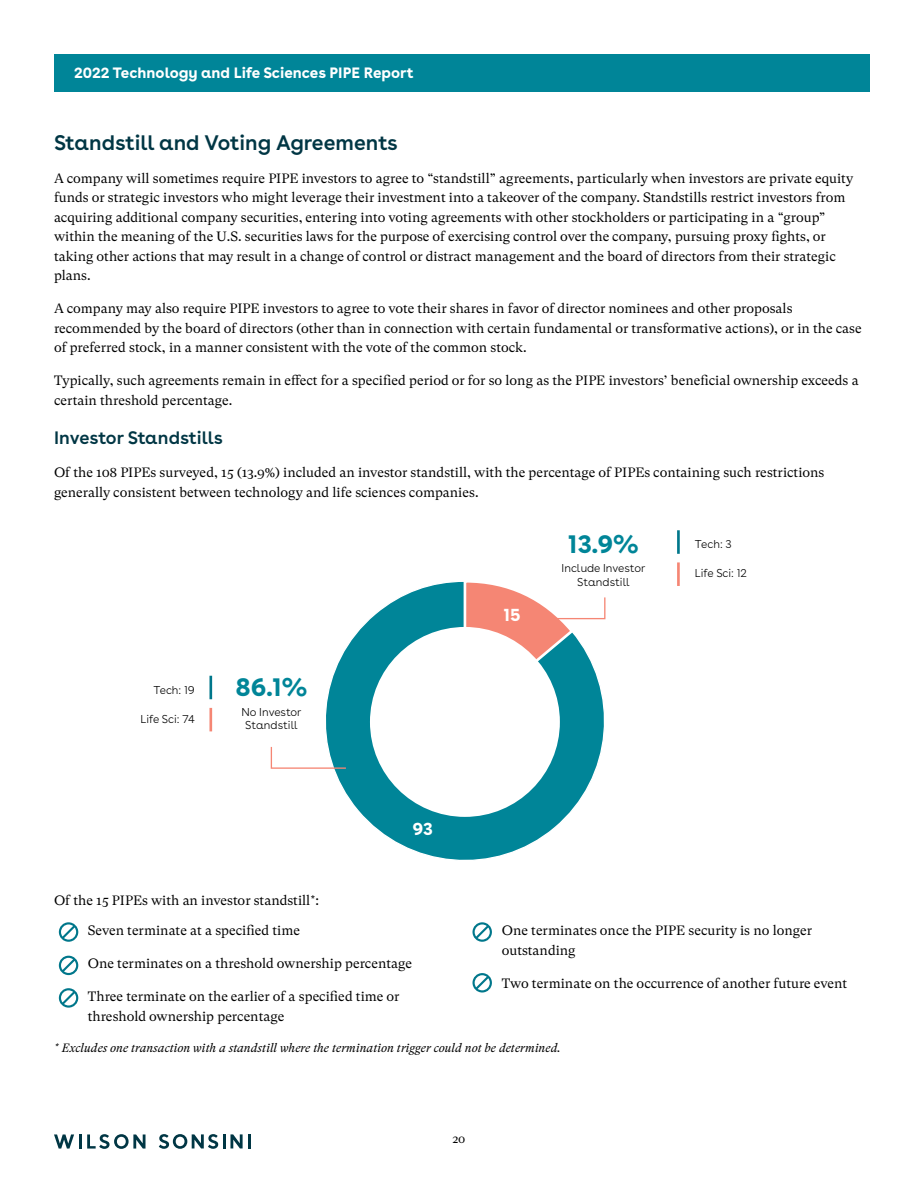
<style>
.page{position:relative;width:918px;height:1188px;background:#fff}
.page>*{position:absolute;margin:0;border:0;box-sizing:border-box;transform-origin:0 0}
.t1{font:700 25.5px "Buenos Aires";color:#008598}
.t2{font:600 21px "Buenos Aires";color:#003644}
.t3{font:600 18px "Buenos Aires";color:#003644}
.t4{font:700 17.55px "Buenos Aires";color:#fff}
.t5{font:700 15px "Buenos Aires";color:#fff}
.t6{font:13.5px/19.5px "GT Super Text";color:#000}
.t7{font:italic 12px "GT Super Text";color:#000}
.t8{font:12px "GT Super Text";color:#000}
.t9{font:300 11.4px/13.6px "Buenos Aires";color:#000;text-align:center}
</style>
<div class="page">
<div style="left:54px;top:54px;width:815px;height:37px;background:#008598"></div>
<svg style="left:54px;top:1134px;width:20px;height:15px"></svg>
<hr style="left:79px;top:1134px;width:3px;height:15px;background:#003644">
<svg style="left:87px;top:1134px;width:59px;height:15px"></svg>
<svg style="left:159px;top:1134px;width:91px;height:15px"></svg>
<svg style="left:59px;top:922px;width:19px;height:20px"></svg>
<svg style="left:472px;top:922px;width:20px;height:20px"></svg>
<svg style="left:59px;top:956px;width:19px;height:19px"></svg>
<svg style="left:472px;top:973px;width:20px;height:20px"></svg>
<svg style="left:59px;top:988px;width:19px;height:20px"></svg>
<svg style="left:334px;top:582px;width:262px;height:278px"></svg>
<svg style="left:461px;top:582px;width:115px;height:14px"></svg>
<div style="left:370px;top:627px;width:190px;height:190px;background:#fff;border-radius:50%"></div>
<svg style="left:270px;top:596px;width:336px;height:173px"></svg>
<hr style="left:209px;top:676px;width:3px;height:23px;background:#00778b">
<hr style="left:209px;top:708px;width:3px;height:23px;background:#f58674">
<hr style="left:677px;top:530px;width:3px;height:24px;background:#00778b">
<hr style="left:677px;top:562px;width:3px;height:24px;background:#f58674">
<p class="t5" style="left:74px;top:60px;width:341px">2022 Technology and Life Sciences PIPE Report</p>
<h2 class="t2" style="left:54px;top:125px;width:345px">Standstill and Voting Agreements</h2>
<p class="t6" style="left:54px;top:168px;width:801px">A company will sometimes require PIPE investors to agree to “standstill” agreements, particularly when investors are private equity funds or strategic investors who might leverage their investment into a takeover of the company. Standstills restrict investors from acquiring additional company securities, entering into voting agreements with other stockholders or participating in a “group” within the meaning of the U.S. securities laws for the purpose of exercising control over the company, pursuing proxy fights, or taking other actions that may result in a change of control or distract management and the board of directors from their strategic plans.</p>
<p class="t6" style="left:54px;top:299px;width:809px">A company may also require PIPE investors to agree to vote their shares in favor of director nominees and other proposals recommended by the board of directors (other than in connection with certain fundamental or transformative actions), or in the case of preferred stock, in a manner consistent with the vote of the common stock.</p>
<p class="t6" style="left:54px;top:371px;width:806px">Typically, such agreements remain in effect for a specified period or for so long as the PIPE investors’ beneficial ownership exceeds a certain threshold percentage.</p>
<h3 class="t3" style="left:54px;top:423px;width:171px">Investor Standstills</h3>
<p class="t6" style="left:54px;top:463px;width:772px">Of the 108 PIPEs surveyed, 15 (13.9%) included an investor standstill, with the percentage of PIPEs containing such restrictions generally consistent between technology and life sciences companies.</p>
<h1 class="t1" style="left:568px;top:522px;width:72px">13.9%</h1>
<p class="t9" style="left:562px;top:560px;width:85px">Include Investor<br>Standstill</p>
<p class="t9" style="left:695px;top:536px;width:39px">Tech: 3</p>
<p class="t9" style="left:695px;top:566px;width:54px">Life Sci: 12</p>
<p class="t9" style="left:153px;top:682px;width:43px">Tech: 19</p>
<p class="t9" style="left:140px;top:711px;width:56px">Life Sci: 74</p>
<h1 class="t1" style="left:235px;top:666px;width:74px">86.1%</h1>
<p class="t9" style="left:242px;top:704px;width:62px">No Investor<br>Standstill</p>
<p class="t6" style="left:54px;top:890px;width:266px">Of the 15 PIPEs with an investor standstill*:</p>
<p class="t4" style="left:413px;top:814px;width:22px">93</p>
<p class="t6" style="left:88px;top:921px;width:214px">Seven terminate at a specified time</p>
<p class="t6" style="left:88px;top:954px;width:326px">One terminates on a threshold ownership percentage</p>
<p class="t6" style="left:88px;top:987px;width:313px">Three terminate on the earlier of a specified time or threshold ownership percentage</p>
<p class="t4" style="left:503px;top:600px;width:19px">15</p>
<p class="t6" style="left:502px;top:921px;width:312px">One terminates once the PIPE security is no longer outstanding</p>
<p class="t6" style="left:502px;top:973px;width:347px">Two terminate on the occurrence of another future event</p>
<p class="t7" style="left:54px;top:1041px;width:508px">* Excludes one transaction with a standstill where the termination trigger could not be determined.</p>
<p class="t8" style="left:453px;top:1132px;width:14px">20</p>
</div>
